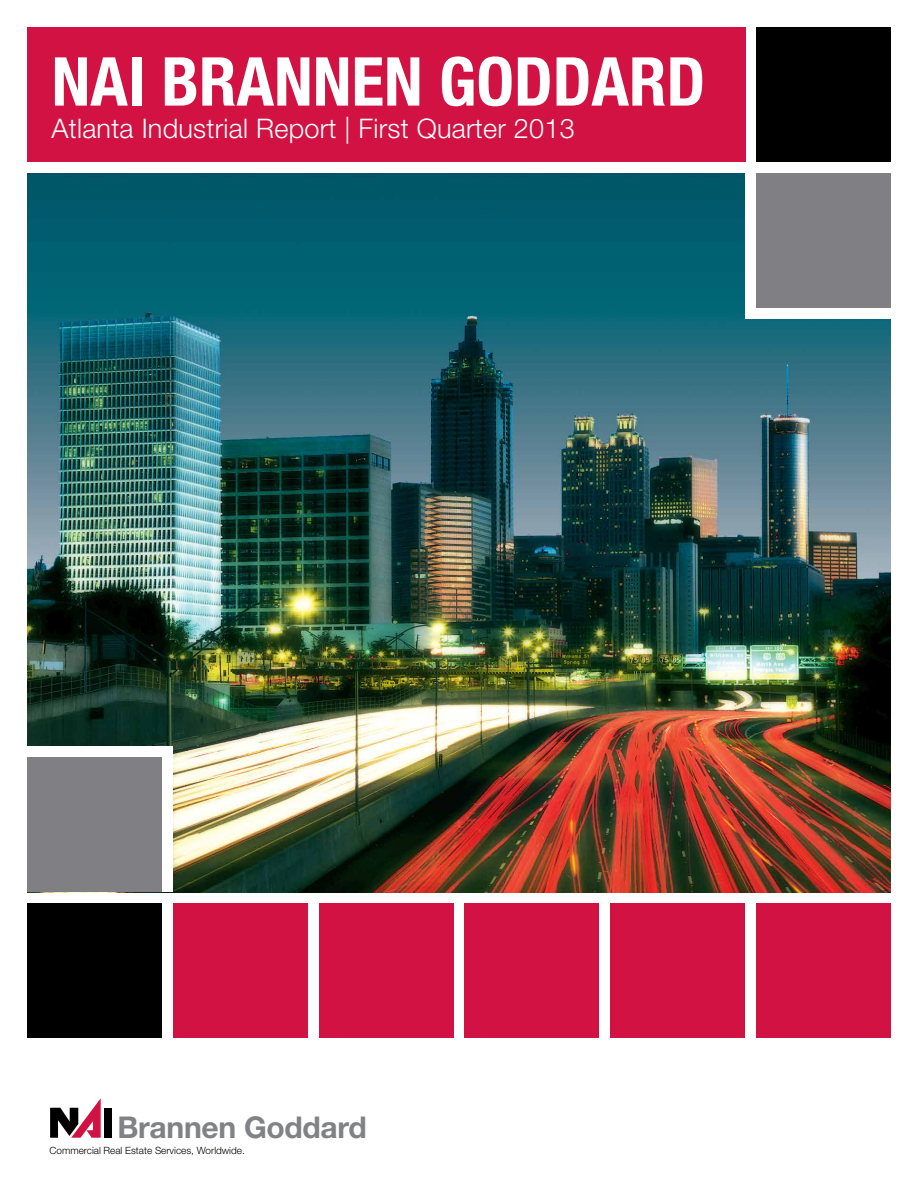
<style>
.page{position:relative;width:918px;height:1188px;background:#fff}
.page>*{position:absolute;margin:0;border:0;box-sizing:border-box;transform-origin:0 0}
.t1{font:700 condensed 67.5px "Helvetica Neue";color:#fff}
.t2{font:700 30px "Helvetica Neue";letter-spacing:-.01em;color:#808285}
.t3{font:300 27px "Helvetica Neue";letter-spacing:.01em;color:#fff}
.t4{font:300 10.05px "Helvetica Neue";color:#000}
</style>
<div class="page">
<img style="left:27px;top:173px;width:864px;height:719px">
<div style="left:756px;top:903px;width:135px;height:135px;background:#d11242"></div>
<div style="left:610px;top:903px;width:135px;height:135px;background:#d11242"></div>
<div style="left:319px;top:903px;width:135px;height:135px;background:#d11242"></div>
<div style="left:464px;top:903px;width:135px;height:135px;background:#d11242"></div>
<div style="left:173px;top:903px;width:135px;height:135px;background:#d11242"></div>
<div style="left:27px;top:903px;width:135px;height:135px;background:#000"></div>
<div style="left:756px;top:27px;width:135px;height:135px;background:#000"></div>
<div style="left:27px;top:27px;width:718px;height:135px;background:#d11242"></div>
<div style="left:12px;top:746px;width:161px;height:146px;background:#fff"></div>
<div style="left:745px;top:173px;width:165px;height:146px;background:#fff"></div>
<div style="left:756px;top:173px;width:135px;height:135px;background:#807f83"></div>
<div style="left:27px;top:757px;width:135px;height:135px;background:#807f83"></div>
<div style="left:104px;top:1108px;width:8px;height:30px;background:#000"></div>
<svg style="left:50px;top:1098px;width:51px;height:40px"></svg>
<h1 class="t1" style="left:52px;top:26px;width:655px">NAI BRANNEN GODDARD</h1>
<p class="t3" style="left:52px;top:112px;width:525px">Atlanta Industrial Report | First Quarter 2013</p>
<h1 class="t1" style="left:161px;top:26px;width:416px">MEMBER NAME</h1>
<p class="t3" style="left:52px;top:118px;width:396px">Office Report | First Quarter 2007</p>
<p class="t2" style="left:117px;top:1108px;width:251px">Brannen Goddard</p>
<p class="t4" style="left:50px;top:1145px;width:197px">Commercial Real Estate Services, Worldwide.</p>
</div>
